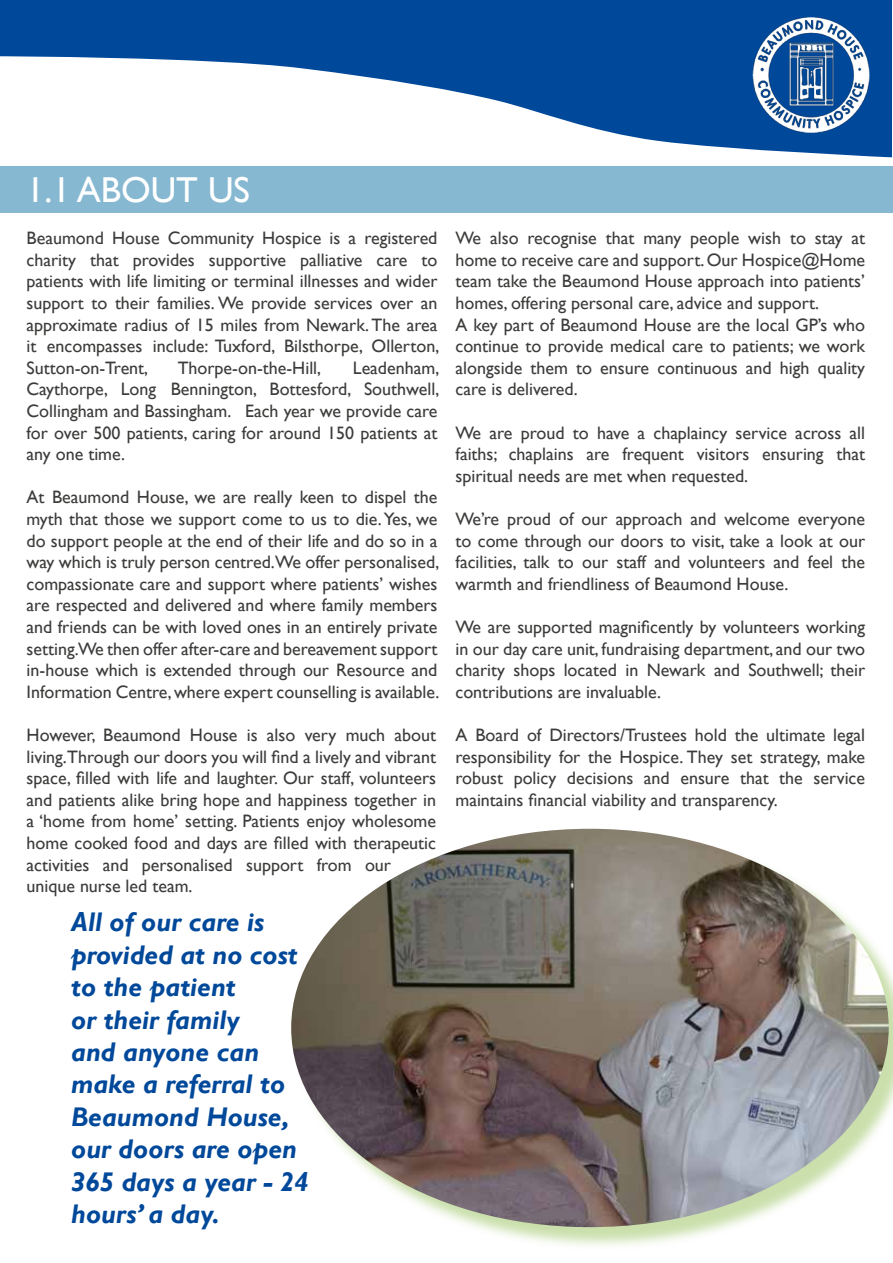
<style>
.page{position:relative;width:893px;height:1263px;background:#fff}
.page>*{position:absolute;margin:0;border:0;box-sizing:border-box;transform-origin:0 0}
.t1{font:36px "Gill Sans";color:#fff}
.t2{font:italic 700 27px/32.4px "Gill Sans";color:#00489a}
.t3{font:18px/21.6px "Gill Sans";color:#3c3c3b;text-align:justify}
</style>
<div class="page">
<svg style="left:0;top:0;width:892px;height:157px;fill:#00489a"></svg>
<img style="left:749px;top:11px;width:125px;height:126px">
<div style="left:294px;top:831px;width:599px;height:419px;background:#b8d590;opacity:.75"></div>
<img style="left:291px;top:829px;width:598px;height:398px">
<div style="left:0;top:166px;width:893px;height:47px;background:#87b8d1"></div>
<h1 class="t1" style="left:27px;top:169px;width:225px">1.1 ABOUT US</h1>
<p class="t3" style="left:27px;top:228px;width:414px">Beaumond House Community Hospice is a registered charity that provides supportive palliative care to patients with life limiting or terminal illnesses and wider support to their families. We provide services over an approximate radius of 15 miles from Newark. The area it encompasses include: Tuxford, Bilsthorpe, Ollerton, Sutton-on-Trent,</p>
<p class="t3" style="left:178px;top:357px;width:145px">Thorpe-on-the-Hill,</p>
<p class="t3" style="left:27px;top:357px;width:414px;text-indent:326px">Leadenham, Caythorpe, Long Bennington, Bottesford, Southwell, Collingham and Bassingham. Each year we provide care for over 500 patients, caring for around 150 patients at any one time.</p>
<p class="t3" style="left:27px;top:487px;width:414px">At Beaumond House, we are really keen to dispel the myth that those we support come to us to die. Yes, we do support people at the end of their life and do so in a way which is truly person centred.We offer personalised, compassionate care and support where patients’ wishes are respected and delivered and where family members and friends can be with loved ones in an entirely private setting.We then offer after-care and bereavement support in-house which is extended through our Resource and Information Centre, where expert counselling is available.</p>
<p class="t3" style="left:27px;top:724px;width:411px;text-align:left">However, Beaumond House is also very much about living.Through our doors you will find a lively and vibrant space, filled with life and laughter. Our staff, volunteers and patients alike bring hope and happiness together in a ‘home from home’ setting. Patients enjoy wholesome home cooked food and days are filled with therapeutic activities and personalised support from our unique nurse led team.</p>
<h2 class="t2" style="left:71px;top:907px;width:239px">All of our care is provided at no cost to the patient<br>or their family<br>and anyone can make a referral to<br>Beaumond House, our doors are open<br>365 days a year - 24 hours’ a day.</h2>
<p class="t3" style="left:455px;top:228px;width:411px;text-align:left">We also recognise that many people wish to stay at home to receive care and support. Our Hospice@Home team take the Beaumond House approach into patients’ homes, offering personal care, advice and support.<br>A key part of Beaumond House are the local GP’s who continue to provide medical care to patients; we work alongside them to ensure continuous and high quality care is delivered.</p>
<p class="t3" style="left:455px;top:422px;width:411px">We are proud to have a chaplaincy service across all faiths; chaplains are frequent visitors ensuring that spiritual needs are met when requested.</p>
<p class="t3" style="left:455px;top:508px;width:411px">We’re proud of our approach and welcome everyone to come through our doors to visit, take a look at our facilities, talk to our staff and volunteers and feel the warmth and friendliness of Beaumond House.</p>
<p class="t3" style="left:455px;top:616px;width:411px">We are supported magnificently by volunteers working in our day care unit, fundraising department, and our two charity shops located in Newark and Southwell; their contributions are invaluable.</p>
<p class="t3" style="left:455px;top:724px;width:411px">A Board of Directors/Trustees hold the ultimate legal responsibility for the Hospice. They set strategy, make robust policy decisions and ensure that the service maintains financial viability and transparency.</p>
</div>
